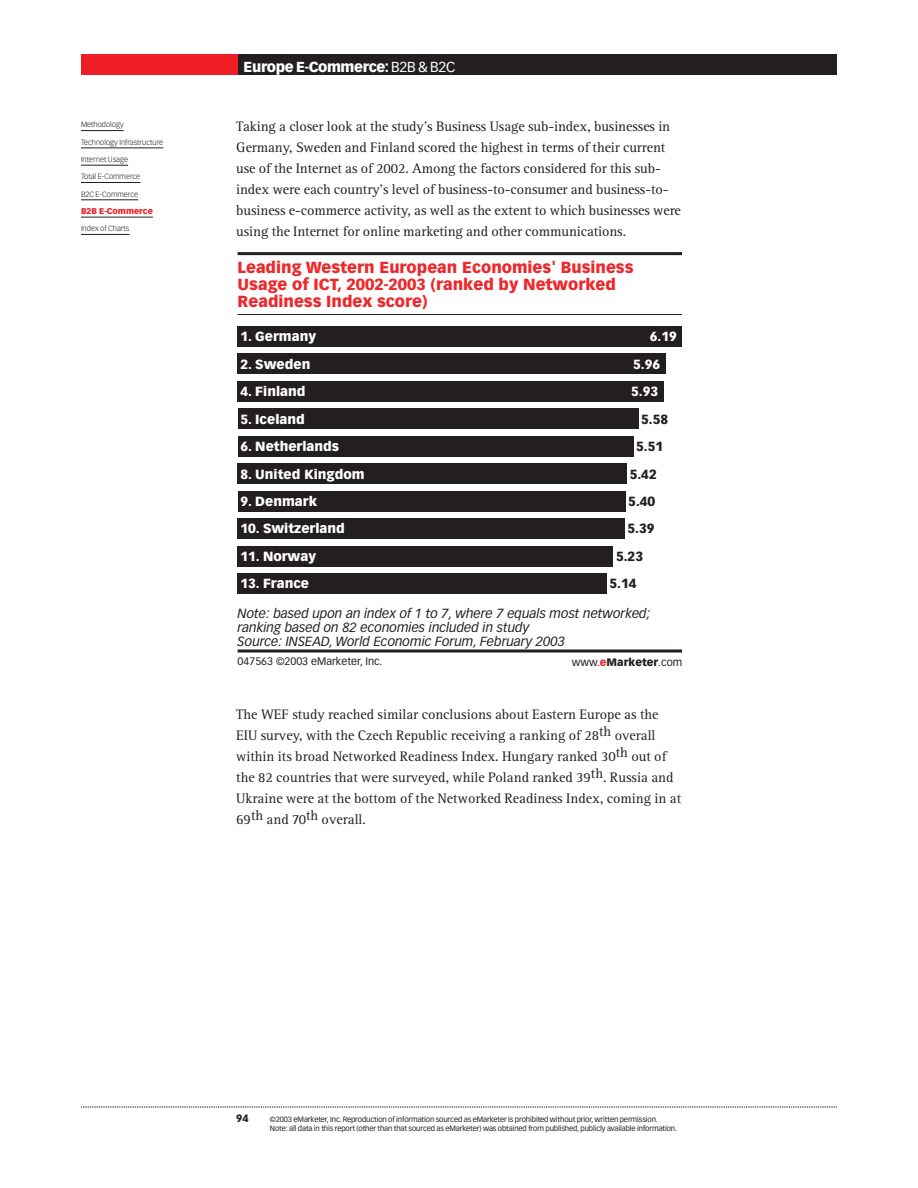
<style>
.page{position:relative;width:918px;height:1188px;background:#fff}
.page>*{position:absolute;margin:0;border:0;box-sizing:border-box;transform-origin:0 0}
.t1{font:900 15.75px/17.1px "Vectora LH";color:#ec2a2d}
.t2{font:14.25px/21px "Rotis Serif";letter-spacing:-.005em;color:#231f20}
.t3{font:900 14.25px "Vectora LH";letter-spacing:-.03em;color:#fff}
.t4{font:italic 13.05px/13.6px "Vectora LH";color:#231f20}
.t5{font:900 13.05px "Vectora LH";color:#fff}
.t6{font:900 13.05px "Vectora LH";color:#231f20}
.t7{font:10.65px "Vectora LH";color:#231f20}
.t8{font:900 10.5px "Vectora LH";color:#231f20}
.t9{font:900 8.25px "Vectora LH";color:#ee1e24}
.t10{font:7.5px/9px "Vectora LH";letter-spacing:-.015em;color:#231f20}
.t11{font:300 7.5px "Vectora LH";color:#231f20}
.s1{font-weight:400}
.s2{font-weight:900;color:#ec2a2d}
.s3{font-weight:900}
</style>
<div class="page">
<svg style="left:81px;top:1107px;width:756px;height:1px"></svg>
<div style="left:237px;top:54px;width:600px;height:20px;background:#231f20"></div>
<div style="left:81px;top:54px;width:156px;height:20px;background:#ee1e24"></div>
<hr style="left:81px;top:130px;width:43px;height:1px;background:#231f20">
<hr style="left:81px;top:148px;width:82px;height:1px;background:#231f20">
<hr style="left:81px;top:165px;width:47px;height:1px;background:#231f20">
<hr style="left:81px;top:182px;width:59px;height:1px;background:#231f20">
<hr style="left:81px;top:200px;width:57px;height:1px;background:#231f20">
<hr style="left:81px;top:217px;width:72px;height:1px;background:#231f20">
<hr style="left:81px;top:234px;width:48px;height:1px;background:#231f20">
<div style="left:238px;top:573px;width:369px;height:21px;background:#231f20"></div>
<div style="left:238px;top:546px;width:375px;height:20px;background:#231f20"></div>
<div style="left:238px;top:518px;width:387px;height:21px;background:#231f20"></div>
<div style="left:238px;top:491px;width:388px;height:20px;background:#231f20"></div>
<div style="left:238px;top:463px;width:389px;height:21px;background:#231f20"></div>
<div style="left:238px;top:436px;width:395px;height:21px;background:#231f20"></div>
<div style="left:238px;top:409px;width:400px;height:20px;background:#231f20"></div>
<div style="left:238px;top:381px;width:426px;height:21px;background:#231f20"></div>
<div style="left:238px;top:354px;width:428px;height:20px;background:#231f20"></div>
<div style="left:238px;top:326px;width:444px;height:21px;background:#231f20"></div>
<hr style="left:238px;top:252px;width:444px;height:3px;background:#231f20">
<hr style="left:238px;top:314px;width:444px;height:1px;background:#231f20">
<svg style="left:238px;top:649px;width:444px;height:4px"></svg>
<p class="t11" style="left:81px;top:121px;width:44px">Methodology</p>
<p class="t11" style="left:81px;top:139px;width:84px">Technology Infrastructure</p>
<p class="t11" style="left:81px;top:156px;width:49px">Internet Usage</p>
<p class="t11" style="left:81px;top:173px;width:61px">Total E-Commerce</p>
<p class="t11" style="left:81px;top:191px;width:59px">B2C E-Commerce</p>
<p class="t9" style="left:81px;top:207px;width:73px">B2B E-Commerce</p>
<p class="t11" style="left:81px;top:225px;width:50px">Index of Charts</p>
<p class="t3" style="left:244px;top:61px;width:213px">Europe E-Commerce: <span class="s1">B2B &amp; B2C</span></p>
<p class="t2" style="left:236px;top:117px;width:446px">Taking a closer look at the study’s Business Usage sub-index, businesses in Germany, Sweden and Finland scored the highest in terms of their current use of the Internet as of 2002. Among the factors considered for this sub&shy;index were each country’s level of business-to-consumer and business-to&shy;business e-commerce activity, as well as the extent to which businesses were using the Internet for online marketing and other communications.</p>
<p class="t1" style="left:238px;top:260px;width:397px">Leading Western European Economies' Business<br>Usage of ICT, 2002-2003 (ranked by Networked<br>Readiness Index score)</p>
<p class="t5" style="left:240px;top:331px;width:77px">1. Germany</p>
<p class="t5" style="left:650px;top:331px;width:29px">6.19</p>
<p class="t5" style="left:240px;top:359px;width:72px">2. Sweden</p>
<p class="t5" style="left:633px;top:359px;width:29px">5.96</p>
<p class="t5" style="left:240px;top:386px;width:67px">4. Finland</p>
<p class="t5" style="left:631px;top:386px;width:29px">5.93</p>
<p class="t5" style="left:240px;top:413px;width:66px">5. Iceland</p>
<p class="t6" style="left:641px;top:413px;width:29px">5.58</p>
<p class="t5" style="left:240px;top:441px;width:100px">6. Netherlands</p>
<p class="t6" style="left:636px;top:441px;width:29px">5.51</p>
<p class="t5" style="left:240px;top:468px;width:126px">8. United Kingdom</p>
<p class="t6" style="left:630px;top:468px;width:29px">5.42</p>
<p class="t5" style="left:240px;top:496px;width:78px">9. Denmark</p>
<p class="t6" style="left:628px;top:496px;width:29px">5.40</p>
<p class="t5" style="left:240px;top:523px;width:106px">10. Switzerland</p>
<p class="t6" style="left:628px;top:523px;width:29px">5.39</p>
<p class="t5" style="left:240px;top:551px;width:77px">11. Norway</p>
<p class="t6" style="left:616px;top:551px;width:29px">5.23</p>
<p class="t5" style="left:240px;top:578px;width:70px">13. France</p>
<p class="t6" style="left:610px;top:578px;width:29px">5.14</p>
<p class="t4" style="left:238px;top:608px;width:414px">Note: based upon an index of 1 to 7, where 7 equals most networked; ranking based on 82 economies included in study<br>Source: INSEAD, World Economic Forum, February 2003</p>
<p class="t7" style="left:238px;top:657px;width:146px">047563 ©2003 eMarketer, Inc.</p>
<p class="t7" style="left:572px;top:658px;width:112px">www.<span class="s2">e</span><span class="s3">Marketer</span>.com</p>
<p class="t2" style="left:236px;top:705px;width:446px">The WEF study reached similar conclusions about Eastern Europe as the EIU survey, with the Czech Republic receiving a ranking of 28th overall within its broad Networked Readiness Index. Hungary ranked 30th out of the 82 countries that were surveyed, while Poland ranked 39th. Russia and Ukraine were at the bottom of the Networked Readiness Index, coming in at 69th and 70th overall.</p>
<p class="t8" style="left:236px;top:1114px;width:14px">94</p>
<p class="t10" style="left:270px;top:1115px;width:409px">©2003 eMarketer, Inc. Reproduction of information sourced as eMarketer is prohibited without prior, written permission.<br>Note: all data in this report (other than that sourced as eMarketer) was obtained from published, publicly available information.</p>
</div>
